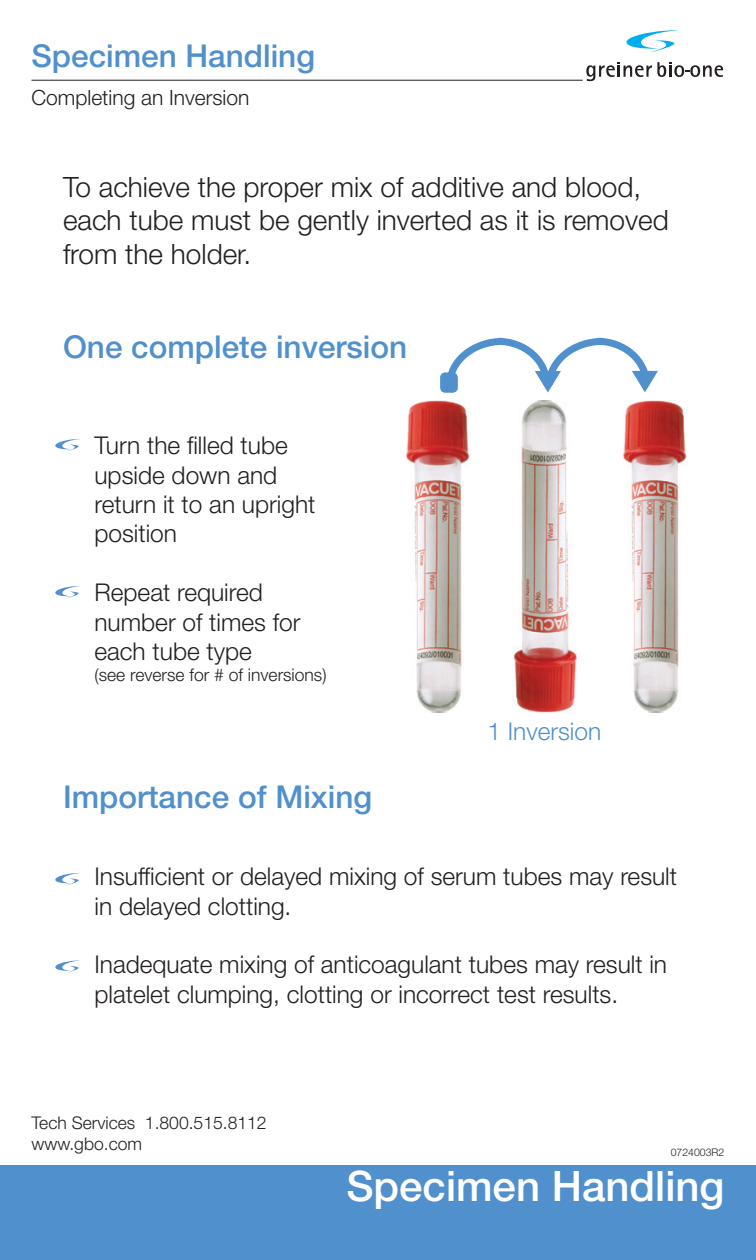
<style>
.page{position:relative;width:756px;height:1260px;background:#fff}
.page>*{position:absolute;margin:0;border:0;box-sizing:border-box;transform-origin:0 0}
.t1{font:500 42px "Helvetica Neue LT Std";color:#fff}
.t2{font:500 31.5px "Helvetica Neue LT Std";color:#5090cc}
.t3{font:300 28px/33.6px "Helvetica Neue LT Std";color:#231f20}
.t4{font:300 24.5px/29.4px "Helvetica Neue LT Std";color:#231f20}
.t5{font:300 24.5px "Helvetica Neue LT Std";color:#5090cc}
.t6{font:300 21px "Helvetica Neue LT Std";color:#231f20}
.t7{font:300 17.5px/21px "Helvetica Neue LT Std";color:#231f20}
.t8{font:300 10.5px "Helvetica Neue LT Std";color:#231f20}
</style>
<div class="page">
<div style="left:0;top:1166px;width:756px;height:94px;background:#5090cc"></div>
<svg style="left:586px;top:62px;width:85px;height:19px"></svg>
<svg style="left:674px;top:65px;width:10px;height:12px"></svg>
<div style="left:677px;top:67px;width:5px;height:8px;background:#fff;border-radius:50%"></div>
<svg style="left:690px;top:65px;width:10px;height:12px"></svg>
<div style="left:693px;top:67px;width:5px;height:8px;background:#fff;border-radius:50%"></div>
<svg style="left:703px;top:65px;width:20px;height:12px"></svg>
<svg style="left:626px;top:30px;width:53px;height:23px"></svg>
<svg style="left:55px;top:439px;width:25px;height:13px"></svg>
<hr style="left:32px;top:80px;width:551px;height:1px;background:#231f20">
<img style="left:513px;top:401px;width:64px;height:311px">
<img style="left:407px;top:401px;width:63px;height:311px">
<img style="left:623px;top:401px;width:64px;height:311px">
<div style="left:440px;top:372px;width:18px;height:21px;border:4px solid #5090cc;border-radius:3px"></div>
<svg style="left:443px;top:337px;width:215px;height:56px"></svg>
<svg style="left:55px;top:586px;width:25px;height:13px"></svg>
<svg style="left:55px;top:873px;width:25px;height:13px"></svg>
<svg style="left:55px;top:960px;width:26px;height:13px"></svg>
<p class="t2" style="left:32px;top:37px;width:285px">Specimen Handling</p>
<p class="t6" style="left:32px;top:85px;width:219px">Completing an Inversion</p>
<p class="t3" style="left:63px;top:169px;width:607px">To achieve the proper mix of additive and blood, each tube must be gently inverted as it is removed from the holder.</p>
<p class="t2" style="left:63px;top:328px;width:346px">One complete inversion</p>
<p class="t4" style="left:94px;top:430px;width:222px">Turn the filled tube upside down and return it to an upright position</p>
<p class="t4" style="left:94px;top:577px;width:207px">Repeat required number of times for each tube type</p>
<p class="t7" style="left:94px;top:664px;width:234px">(see reverse for # of inversions)</p>
<p class="t2" style="left:63px;top:778px;width:311px">Importance of Mixing</p>
<p class="t5" style="left:487px;top:716px;width:115px">1 Inversion</p>
<p class="t4" style="left:94px;top:861px;width:584px">Insufficient or delayed mixing of serum tubes may result in delayed clotting.</p>
<p class="t4" style="left:94px;top:950px;width:574px">Inadequate mixing of anticoagulant tubes may result in platelet clumping, clotting or incorrect test results.</p>
<p class="t7" style="left:32px;top:1112px;width:237px">Tech Services 1.800.515.8112 www.gbo.com</p>
<p class="t8" style="left:671px;top:1146px;width:55px">0724003R2</p>
<h1 class="t1" style="left:346px;top:1161px;width:380px">Specimen Handling</h1>
</div>
